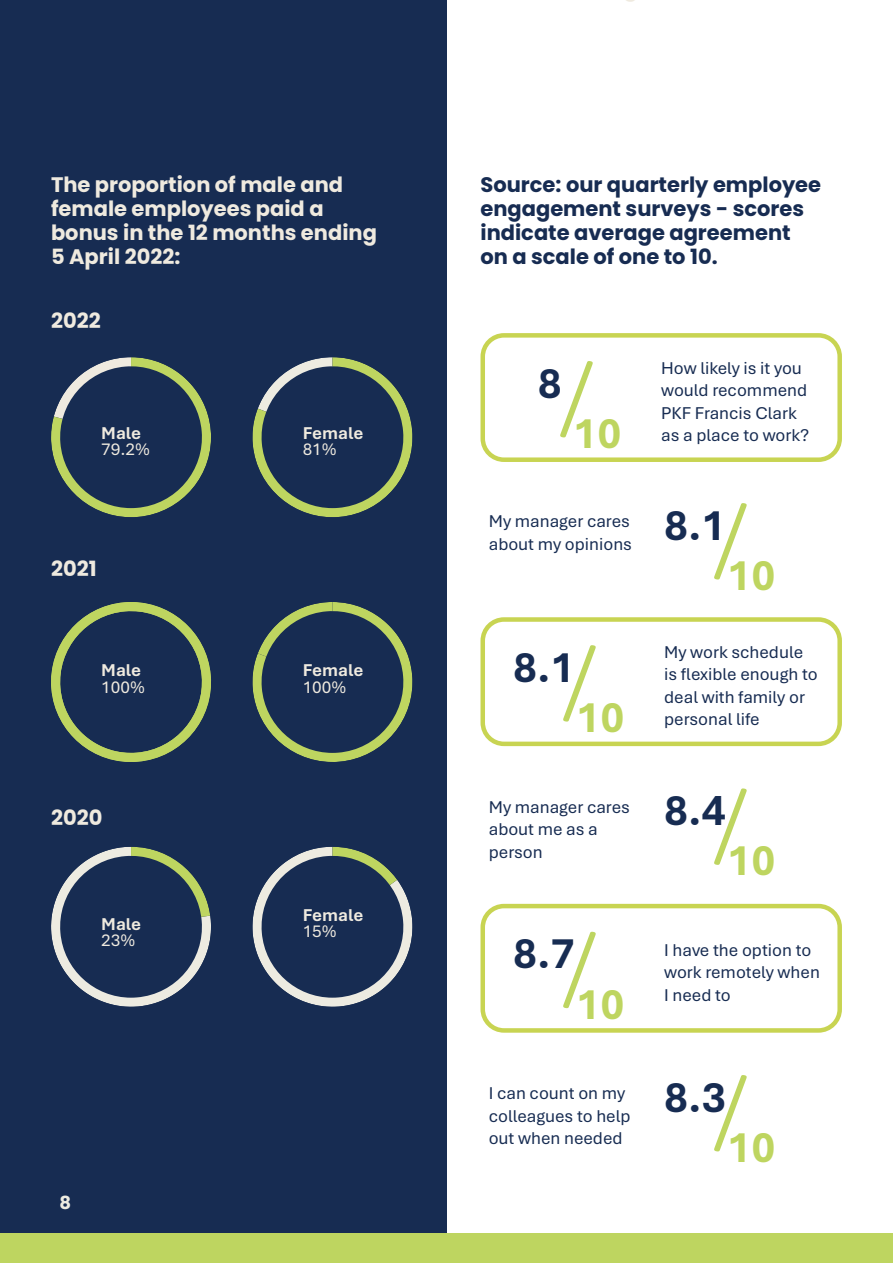
<style>
.page{position:relative;width:893px;height:1263px;background:#fff}
.page>*{position:absolute;margin:0;border:0;box-sizing:border-box;transform-origin:0 0}
.t1{font:700 45px "Aptos";color:#172c52}
.t2{font:700 45px "Aptos";color:#bed560}
.t3{font:700 21px/24px "Poppins";color:#172c52}
.t4{font:700 21px/24px "Poppins";color:#efeadf}
.t5{font:18px/22.5px "Aptos";color:#172c52}
.t6{font:700 18px "Aptos";color:#efeadf}
.t7{font:18px "Aptos";color:#efeadf}
.t8{font:700 18px "Poppins";color:#edebe1}
</style>
<div class="page">
<div style="left:0;top:0;width:446px;height:1263px;background:#172c52"></div>
<div style="left:0;top:1233px;width:893px;height:30px;background:#bed560"></div>
<svg style="left:51px;top:357px;width:160px;height:160px"></svg>
<svg style="left:51px;top:602px;width:160px;height:160px"></svg>
<svg style="left:51px;top:847px;width:160px;height:160px"></svg>
<svg style="left:252px;top:357px;width:160px;height:160px"></svg>
<svg style="left:252px;top:602px;width:160px;height:160px"></svg>
<svg style="left:252px;top:847px;width:161px;height:160px"></svg>
<div style="left:480px;top:333px;width:362px;height:129px;border:4px solid #c8d452;border-radius:21px"></div>
<svg style="left:560px;top:361px;width:33px;height:76px"></svg>
<svg style="left:714px;top:503px;width:33px;height:76px"></svg>
<svg style="left:714px;top:788px;width:33px;height:77px"></svg>
<svg style="left:714px;top:1075px;width:33px;height:76px"></svg>
<div style="left:480px;top:617px;width:362px;height:129px;border:4px solid #c8d452;border-radius:21px"></div>
<div style="left:480px;top:904px;width:362px;height:129px;border:4px solid #c8d452;border-radius:21px"></div>
<svg style="left:563px;top:645px;width:33px;height:77px"></svg>
<svg style="left:563px;top:932px;width:33px;height:76px"></svg>
<p class="t4" style="left:51px;top:173px;width:327px">The proportion of male and female employees paid a bonus in the 12 months ending<br>5 April 2022:</p>
<p class="t4" style="left:51px;top:308px;width:51px">2022</p>
<p class="t6" style="left:101px;top:421px;width:42px">Male</p>
<p class="t7" style="left:101px;top:437px;width:50px">79.2%</p>
<p class="t4" style="left:51px;top:557px;width:47px">2021</p>
<p class="t6" style="left:101px;top:658px;width:42px">Male</p>
<p class="t7" style="left:101px;top:674px;width:45px">100%</p>
<p class="t4" style="left:51px;top:806px;width:53px">2020</p>
<p class="t6" style="left:101px;top:912px;width:42px">Male</p>
<p class="t7" style="left:101px;top:928px;width:36px">23%</p>
<p class="t8" style="left:60px;top:1192px;width:13px">8</p>
<p class="t6" style="left:303px;top:421px;width:62px">Female</p>
<p class="t7" style="left:303px;top:437px;width:36px">81%</p>
<p class="t6" style="left:303px;top:658px;width:62px">Female</p>
<p class="t7" style="left:303px;top:674px;width:45px">100%</p>
<p class="t6" style="left:303px;top:903px;width:62px">Female</p>
<p class="t7" style="left:303px;top:919px;width:36px">15%</p>
<p class="t3" style="left:480px;top:173px;width:342px">Source: our quarterly employee engagement surveys - scores indicate average agreement on a scale of one to 10.</p>
<h1 class="t1" style="left:538px;top:352px;width:26px">8</h1>
<h1 class="t2" style="left:573px;top:402px;width:50px">10</h1>
<p class="t5" style="left:489px;top:509px;width:145px">My manager cares about my opinions</p>
<h1 class="t1" style="left:513px;top:636px;width:63px">8.1</h1>
<h1 class="t2" style="left:576px;top:687px;width:50px">10</h1>
<p class="t5" style="left:489px;top:795px;width:143px">My manager cares about me as a person</p>
<h1 class="t1" style="left:513px;top:923px;width:63px">8.7</h1>
<h1 class="t2" style="left:576px;top:973px;width:50px">10</h1>
<p class="t5" style="left:489px;top:1081px;width:143px">I can count on my colleagues to help out when needed</p>
<p class="t5" style="left:661px;top:356px;width:149px">How likely is it you would recommend<br>PKF Francis Clark as a place to work?</p>
<h1 class="t1" style="left:664px;top:494px;width:63px">8.1</h1>
<h1 class="t2" style="left:727px;top:545px;width:50px">10</h1>
<p class="t5" style="left:664px;top:640px;width:155px">My work schedule is flexible enough to deal with family or personal life</p>
<h1 class="t1" style="left:664px;top:780px;width:63px">8.4</h1>
<h1 class="t2" style="left:727px;top:830px;width:50px">10</h1>
<p class="t5" style="left:664px;top:938px;width:157px">I have the option to work remotely when<br>I need to</p>
<h1 class="t1" style="left:664px;top:1066px;width:63px">8.3</h1>
<h1 class="t2" style="left:727px;top:1116px;width:50px">10</h1>
</div>
